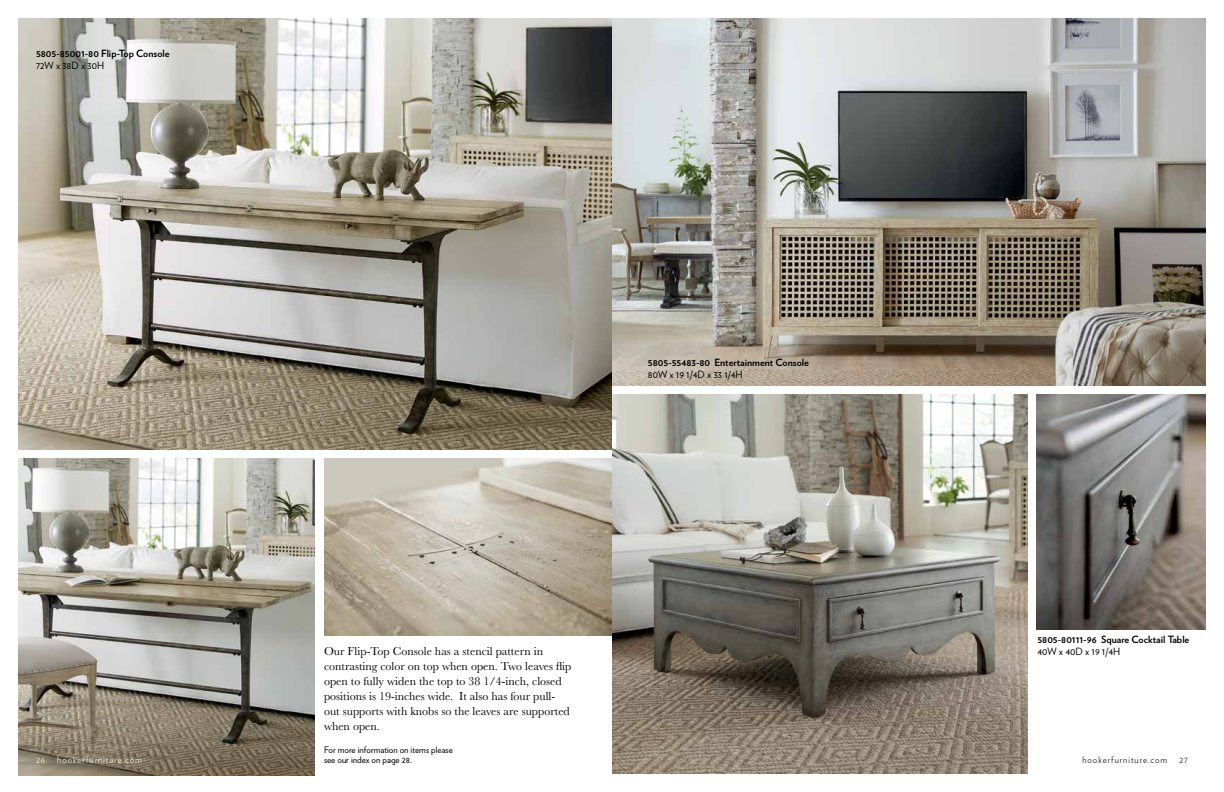
<style>
.page{position:relative;width:1224px;height:792px;background:#fff}
.page>*{position:absolute;margin:0;border:0;box-sizing:border-box;transform-origin:0 0}
.t1{font:12px/15px "Baskerville";color:#000}
.t2{font:700 10px "Verlag";color:#000}
.t3{font:10px "Verlag";color:#000}
.t4{font:9px "Verlag";color:#000}
.t5{font:300 9px "Verlag";letter-spacing:.1em;color:#fff}
.t6{font:300 9px "Verlag";letter-spacing:.1em;color:#000}
</style>
<div class="page">
<img style="left:18px;top:19px;width:594px;height:431px">
<img style="left:18px;top:459px;width:297px;height:316px">
<img style="left:324px;top:459px;width:288px;height:176px">
<img style="left:612px;top:18px;width:594px;height:368px">
<img style="left:612px;top:395px;width:415px;height:378px">
<img style="left:1036px;top:395px;width:170px;height:234px">
<p class="t2" style="left:36px;top:45px;width:135px">5805-85001-80 Flip-Top Console</p>
<p class="t3" style="left:36px;top:58px;width:70px">72W x 38D x 30H</p>
<p class="t2" style="left:648px;top:354px;width:162px">5805-55483-80 Entertainment Console</p>
<p class="t3" style="left:648px;top:366px;width:96px">80W x 19 1/4D x 33 1/4H</p>
<p class="t1" style="left:324px;top:644px;width:249px">Our Flip-Top Console has a stencil pattern in contrasting color on top when open. Two leaves flip open to fully widen the top to 38 1/4-inch, closed positions is 19-inches wide. It also has four pull&shy;out supports with knobs so the leaves are supported when open.</p>
<p class="t2" style="left:1037px;top:632px;width:154px">5805-80111-96 Square Cocktail Table</p>
<p class="t3" style="left:1037px;top:644px;width:84px">40W x 40D x 19 1/4H</p>
<p class="t4" style="left:324px;top:743px;width:130px">For more information on items please</p>
<p class="t5" style="left:36px;top:753px;width:11px">26</p>
<p class="t5" style="left:57px;top:753px;width:86px">hookerfurniture.com</p>
<p class="t4" style="left:324px;top:753px;width:90px">see our index on page 28.</p>
<p class="t6" style="left:1082px;top:754px;width:86px">hookerfurniture.com</p>
<p class="t6" style="left:1179px;top:754px;width:10px">27</p>
</div>
